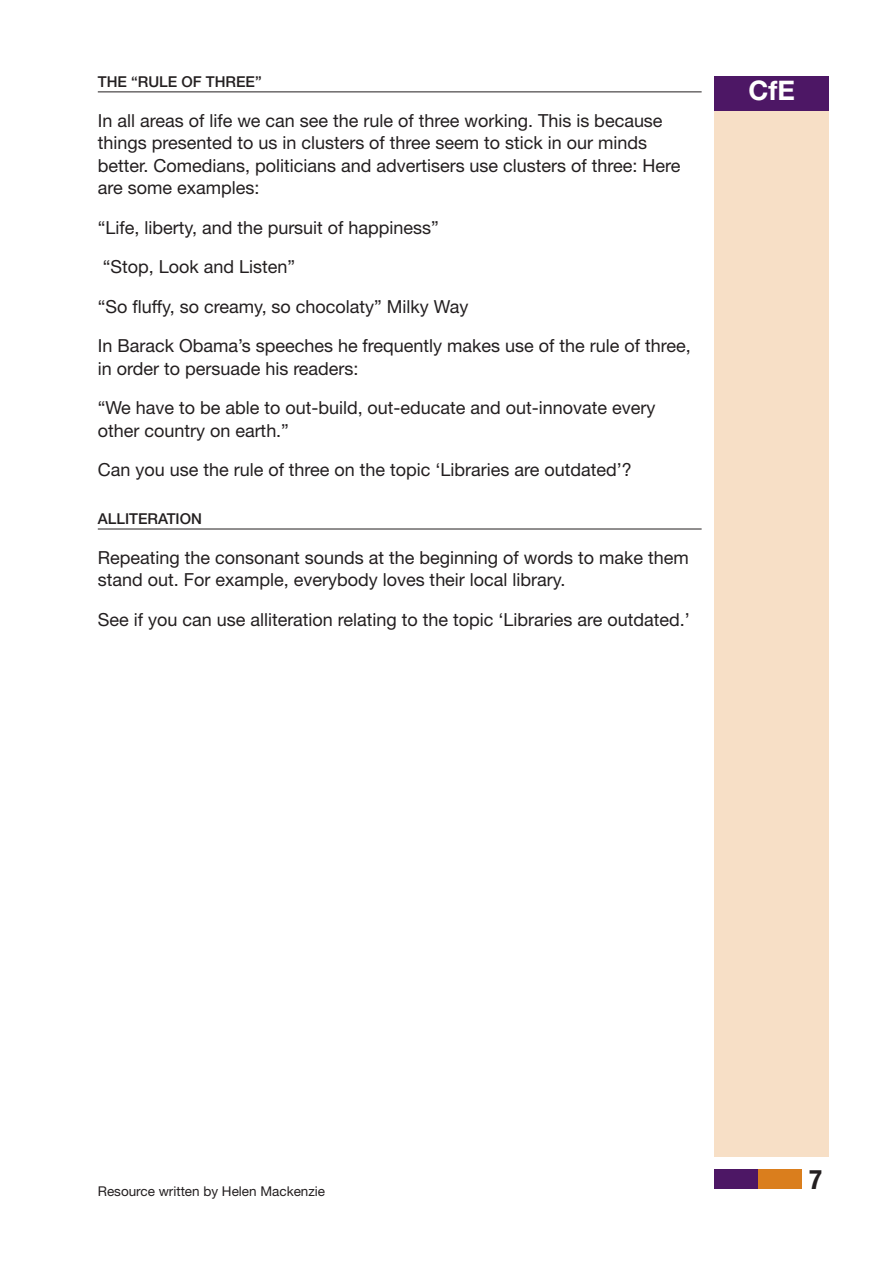
<style>
.page{position:relative;width:893px;height:1263px;background:#fff}
.page>*{position:absolute;margin:0;border:0;box-sizing:border-box;transform-origin:0 0}
.t1{font:700 27px "Helvetica Neue LT";color:#fff}
.t2{font:700 condensed 27px "Helvetica Neue LT";color:#231f20}
.t3{font:18px/39.5px "Helvetica Neue LT";color:#231f20}
.t4{font:500 15px "Helvetica Neue LT";color:#231f20}
.t5{font:13.5px "Helvetica Neue LT";color:#231f20}
</style>
<div class="page">
<hr style="left:98px;top:91px;width:604px;height:1px;background:#231f20">
<hr style="left:98px;top:529px;width:604px;height:1px;background:#231f20">
<div style="left:714px;top:111px;width:115px;height:1046px;background:#f7dfc6"></div>
<div style="left:714px;top:77px;width:115px;height:34px;background:#4d1765"></div>
<div style="left:714px;top:1169px;width:44px;height:20px;background:#4d1765"></div>
<div style="left:758px;top:1169px;width:44px;height:20px;background:#da7e1d"></div>
<p class="t4" style="left:98px;top:77px;width:165px">THE “RULE OF THREE”</p>
<p class="t3" style="left:98px;top:111px;width:584px;line-height:22.5px">In all areas of life we can see the rule of three working. This is because things presented to us in clusters of three seem to stick in our minds better. Comedians, politicians and advertisers use clusters of three: Here are some examples:</p>
<p class="t3" style="left:98px;top:209px;width:594px">“Life, liberty, and the pursuit of happiness”<br>“Stop, Look and Listen”<br>“So fluffy, so creamy, so chocolaty” Milky Way<br>In Barack Obama’s speeches he frequently makes use of the rule of three,</p>
<p class="t3" style="left:98px;top:350px;width:559px">in order to persuade his readers:<br>“We have to be able to out-build, out-educate and out-innovate every</p>
<p class="t3" style="left:98px;top:412px;width:535px">other country on earth.”<br>Can you use the rule of three on the topic ‘Libraries are outdated’?</p>
<p class="t4" style="left:98px;top:514px;width:106px">ALLITERATION</p>
<p class="t3" style="left:98px;top:548px;width:593px;line-height:22.5px">Repeating the consonant sounds at the beginning of words to make them stand out. For example, everybody loves their local library.</p>
<p class="t3" style="left:98px;top:601px;width:593px">See if you can use alliteration relating to the topic ‘Libraries are outdated.’</p>
<h1 class="t1" style="left:749px;top:81px;width:48px">CfE</h1>
<p class="t5" style="left:98px;top:1186px;width:229px">Resource written by Helen Mackenzie</p>
<h1 class="t2" style="left:809px;top:1169px;width:14px">7</h1>
</div>
